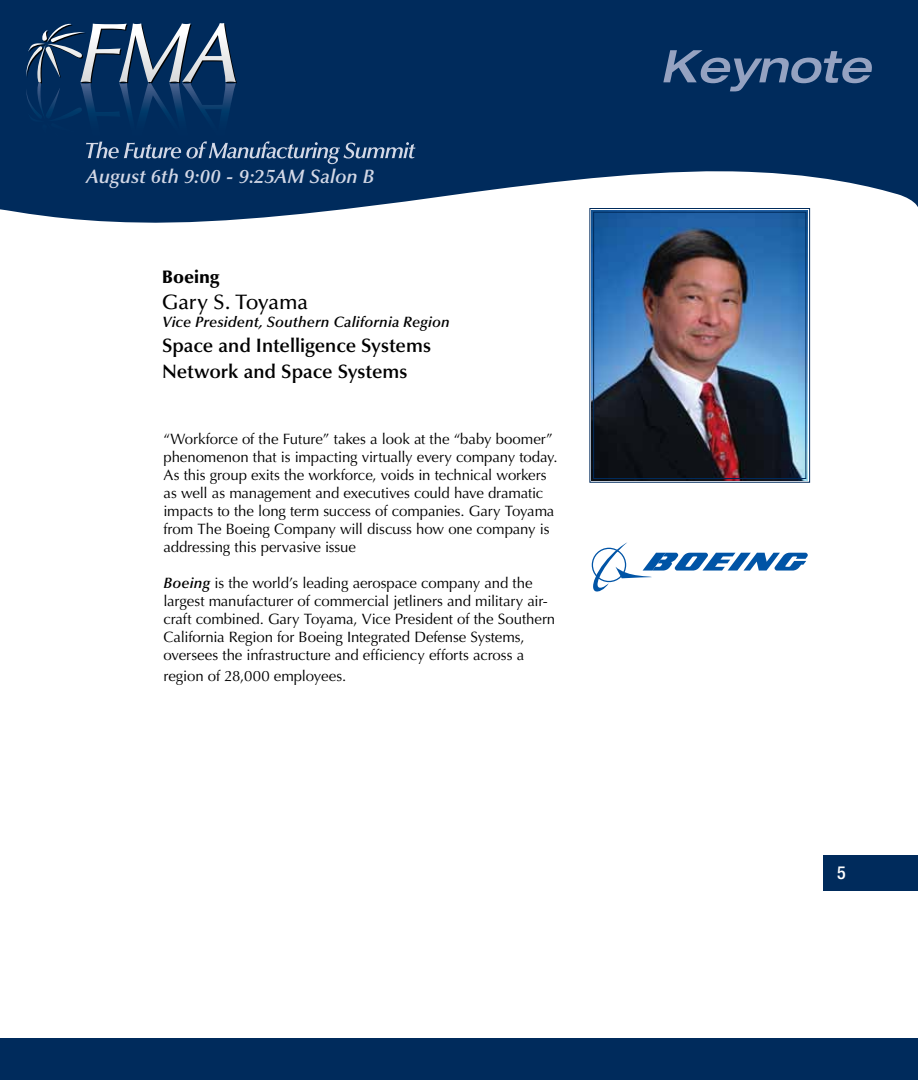
<style>
.page{position:relative;width:918px;height:1080px;background:#fff}
.page>*{position:absolute;margin:0;border:0;box-sizing:border-box;transform-origin:0 0}
.t1{font:500 21px "Optima LT Std";letter-spacing:-.01em;color:#000}
.t2{font:600 19.5px/25.5px "Optima LT Std";color:#000}
.t3{font:italic 600 19.5px "Optima LT Std";color:#d3d8e6}
.t4{font:900 18px "Optima LT Std";color:#000}
.t5{font:500 condensed 18px "Helvetica Neue LT Std";color:#fff}
.t6{font:15px/18px "Optima LT Std";letter-spacing:-.01em;color:#000}
.t7{font:italic 600 15px "Optima LT Std";letter-spacing:.01em;color:#000}
.s1{font-weight:600;font-style:italic}
</style>
<div class="page">
<div style="left:0;top:1038px;width:918px;height:42px;background:#002b5c"></div>
<div style="left:824px;top:855px;width:94px;height:36px;background:#002b5c"></div>
<svg style="left:0;top:0;width:918px;height:226px;fill:#002b5c"></svg>
<svg style="left:663px;top:50px;width:210px;height:41px;background:#2f517c"></svg>
<svg style="left:26px;top:23px;width:389px;height:141px;background:#163c68"></svg>
<img style="left:589px;top:208px;width:221px;height:275px">
<div style="left:593px;top:212px;width:213px;height:267px;border:1px solid #002b5c"></div>
<svg style="left:592px;top:542px;width:216px;height:50px"></svg>
<h2 class="t3" style="left:86px;top:165px;width:290px">August 6th 9:00 - 9:25AM Salon B</h2>
<p class="t4" style="left:162px;top:267px;width:59px">Boeing</p>
<h1 class="t1" style="left:162px;top:290px;width:148px">Gary S. Toyama</h1>
<p class="t7" style="left:162px;top:313px;width:289px">Vice President, Southern California Region</p>
<h2 class="t2" style="left:162px;top:333px;width:271px">Space and Intelligence Systems<br>Network and Space Systems</h2>
<p class="t6" style="left:164px;top:430px;width:396px">“Workforce of the Future” takes a look at the “baby boomer” phenomenon that is impacting virtually every company today.<br>As this group exits the workforce, voids in technical workers as well as management and executives could have dramatic impacts to the long term success of companies. Gary Toyama from The Boeing Company will discuss how one company is addressing this pervasive issue</p>
<p class="t6" style="left:164px;top:574px;width:393px"><span class="s1">Boeing</span> is the world’s leading aerospace company and the largest manufacturer of commercial jetliners and military air&shy;craft combined. Gary Toyama, Vice President of the Southern California Region for Boeing Integrated Defense Systems, oversees the infrastructure and efficiency efforts across a</p>
<p class="t6" style="left:164px;top:667px;width:184px">region of 28,000 employees.</p>
<p class="t5" style="left:837px;top:862px;width:10px">5</p>
</div>
